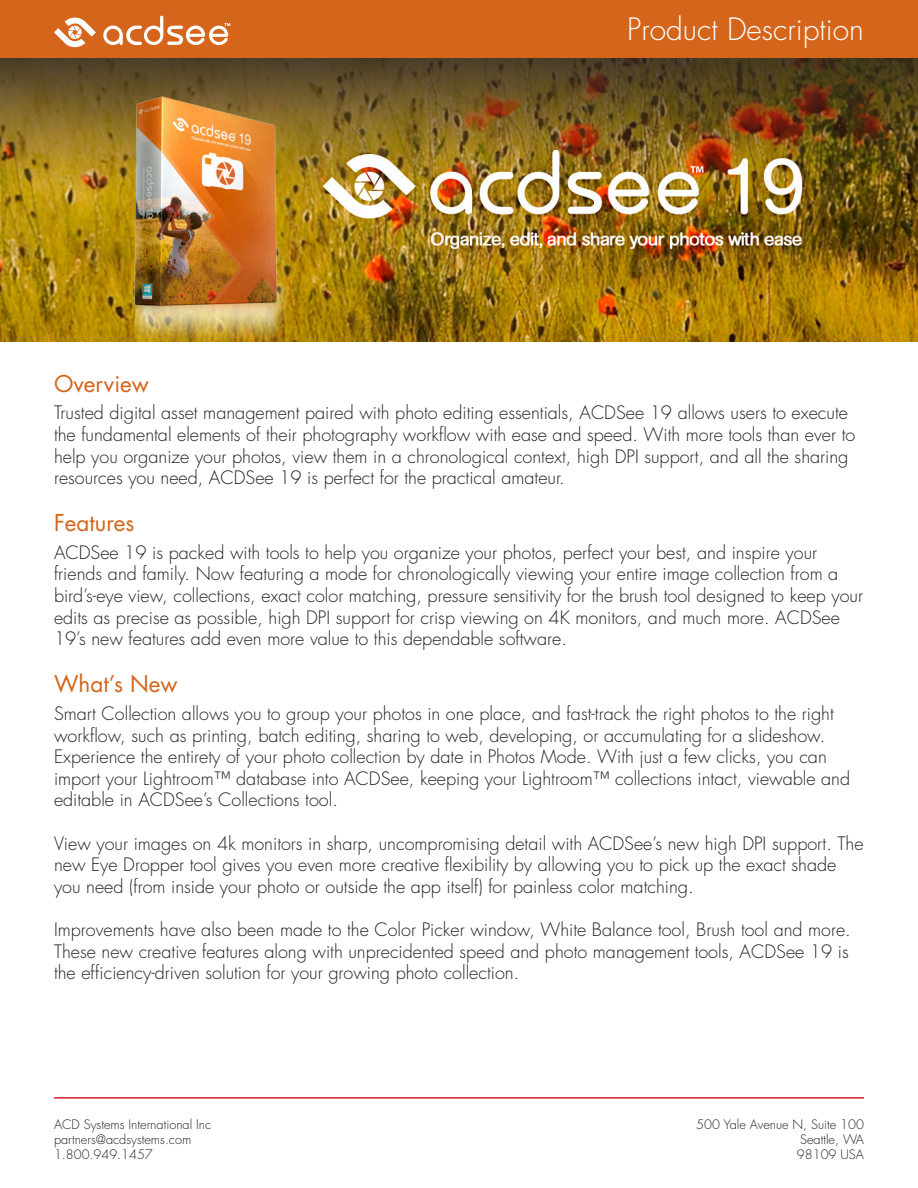
<style>
.page{position:relative;width:918px;height:1188px;background:#fff}
.page>*{position:absolute;margin:0;border:0;box-sizing:border-box;transform-origin:0 0}
.t1{font:300 30px "Futura Std";color:#fff}
.Subhead{font:22.5px "Futura Std";color:#d4651a}
.Paragraph{font:300 18px/21.6px "Futura Std";color:#231f20}
.Paragraph_Style_1{font:300 12.75px/15.3px "Futura Std";color:#231f20}
</style>
<div class="page">
<div style="left:0;top:0;width:918px;height:59px;background:#d4651a"></div>
<img style="left:0;top:58px;width:918px;height:283px">
<hr style="left:54px;top:1097px;width:810px;height:2px;background:#d1232a">
<svg style="left:0;top:58px;width:9px;height:12px"></svg>
<svg style="left:103px;top:16px;width:127px;height:29px"></svg>
<svg style="left:54px;top:18px;width:42px;height:29px"></svg>
<p class="t1" style="left:627px;top:11px;width:238px">Product Description</p>
<p class="Subhead" style="left:54px;top:369px;width:97px">Overview</p>
<p class="Paragraph" style="left:54px;top:403px;width:803px">Trusted digital asset management paired with photo editing essentials, ACDSee 19 allows users to execute the fundamental elements of their photography workflow with ease and speed. With more tools than ever to help you organize your photos, view them in a chronological context, high DPI support, and all the sharing resources you need, ACDSee 19 is perfect for the practical amateur.</p>
<p class="Subhead" style="left:54px;top:509px;width:82px">Features</p>
<p class="Paragraph" style="left:54px;top:542px;width:811px">ACDSee 19 is packed with tools to help you organize your photos, perfect your best, and inspire your friends and family. Now featuring a mode for chronologically viewing your entire image collection from a bird’s-eye view, collections, exact color matching, pressure sensitivity for the brush tool designed to keep your edits as precise as possible, high DPI support for crisp viewing on 4K monitors, and much more. ACDSee 19’s new features add even more value to this dependable software.</p>
<p class="Subhead" style="left:54px;top:670px;width:125px">What’s New</p>
<p class="Paragraph" style="left:54px;top:703px;width:798px">Smart Collection allows you to group your photos in one place, and fast-track the right photos to the right workflow, such as printing, batch editing, sharing to web, developing, or accumulating for a slideshow.<br>Experience the entirety of your photo collection by date in Photos Mode. With just a few clicks, you can import your Lightroom™ database into ACDSee, keeping your Lightroom™ collections intact, viewable and editable in ACDSee’s Collections tool.</p>
<p class="Paragraph" style="left:54px;top:833px;width:811px">View your images on 4k monitors in sharp, uncompromising detail with ACDSee’s new high DPI support. The new Eye Dropper tool gives you even more creative flexibility by allowing you to pick up the exact shade you need (from inside your photo or outside the app itself) for painless color matching.</p>
<p class="Paragraph" style="left:54px;top:919px;width:798px;text-align:justify">Improvements have also been made to the Color Picker window, White Balance tool, Brush tool and more.<br>These new creative features along with unprecidented speed and photo management tools, ACDSee 19 is the efficiency-driven solution for your growing photo collection.</p>
<p class="Paragraph_Style_1" style="left:54px;top:1117px;width:159px">ACD Systems International Inc</p>
<p class="Paragraph_Style_1" style="left:54px;top:1132px;width:139px">partners@acdsystems.com<br>1.800.949.1457</p>
<p class="Paragraph_Style_1" style="left:696px;top:1117px;width:169px">500 Yale Avenue N, Suite 100</p>
<p class="Paragraph_Style_1" style="left:800px;top:1132px;width:65px">Seattle, WA</p>
<p class="Paragraph_Style_1" style="left:797px;top:1148px;width:69px">98109 USA</p>
</div>
